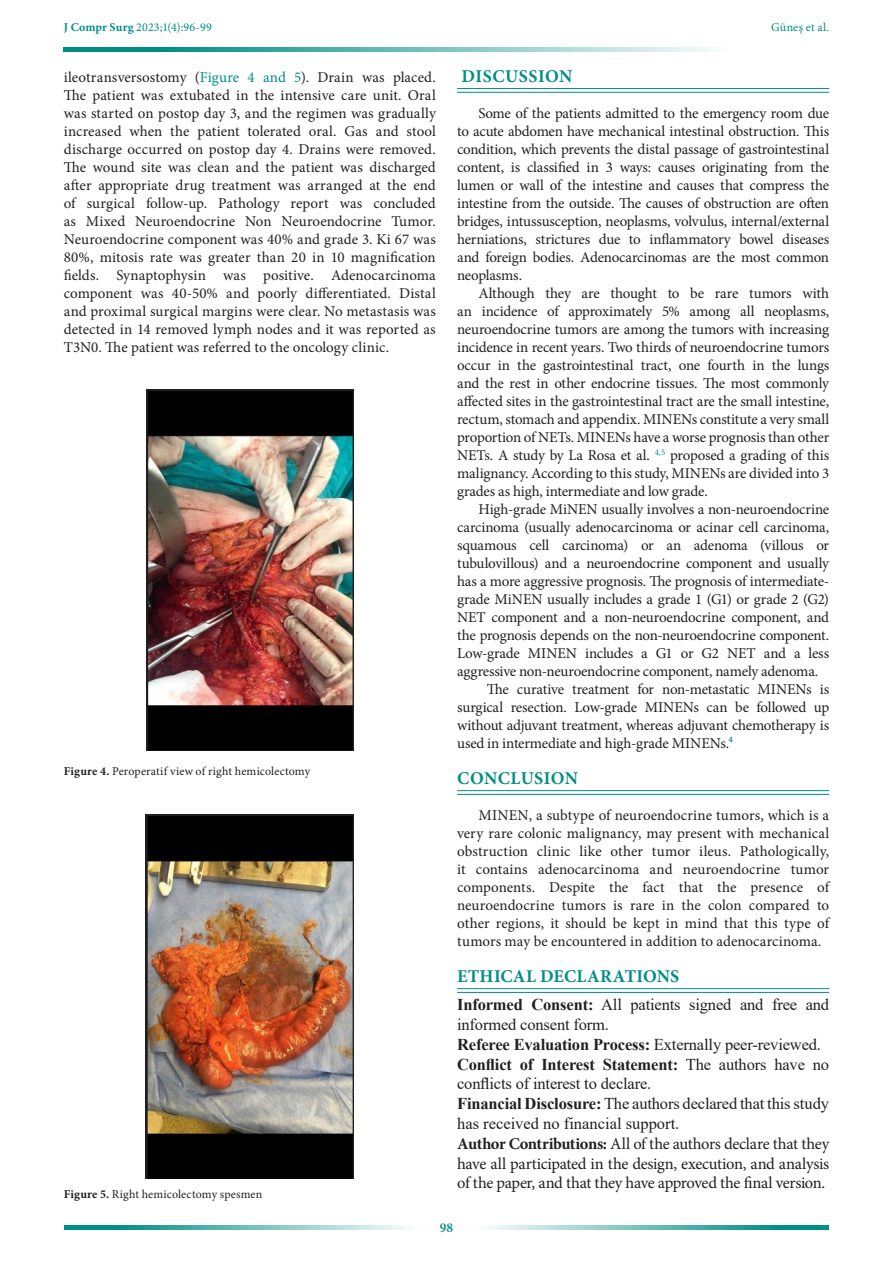
<style>
.page{position:relative;width:893px;height:1263px;background:#fff}
.page>*{position:absolute;margin:0;border:0;box-sizing:border-box;transform-origin:0 0}
._1__BAŞLIK{font:700 18px "Minion Pro";letter-spacing:.015em;color:#008e84}
.t1{font:16.5px/19.8px "Times New Roman";letter-spacing:-.01em;color:#231f20}
.t2{font:16.5px/19.8px "Minion Pro";letter-spacing:-.025em;color:#231f20;text-align:justify}
.t3{font:700 16.5px "Times New Roman";letter-spacing:-.01em;color:#231f20}
.Ana_metin{font:15px/18px "Minion Pro";letter-spacing:-.01em;color:#231f20;text-align:justify}
.t4{font:600 13.5px "Minion Pro";color:#008e84}
.Table-Figure{font:12px "Minion Pro";letter-spacing:.01em;color:#231f20}
.t5{font:12px "Minion Pro";letter-spacing:.015em;color:#008e84}
.s1{font-weight:700}
.s2{color:#008e84}
.s3{font-weight:400}
</style>
<div class="page">
<svg style="left:64px;top:1225px;width:342px;height:4px"></svg>
<svg style="left:64px;top:47px;width:648px;height:4px;background:#68bbb5"></svg>
<svg style="left:488px;top:1225px;width:341px;height:4px"></svg>
<hr style="left:457px;top:88px;width:372px;height:1px;background:#008e84">
<hr style="left:457px;top:92px;width:372px;height:1px;background:#008e84">
<hr style="left:457px;top:790px;width:372px;height:1px;background:#008e84">
<hr style="left:457px;top:794px;width:372px;height:1px;background:#008e84">
<hr style="left:457px;top:988px;width:372px;height:1px;background:#008e84">
<hr style="left:457px;top:992px;width:372px;height:1px;background:#008e84">
<img style="left:146px;top:390px;width:207px;height:361px">
<img style="left:146px;top:814px;width:208px;height:364px">
<p class="t5" style="left:64px;top:19px;width:149px"><span class="s1">J Compr Surg</span> 2023;1(4):96-99</p>
<p class="t5" style="left:771px;top:19px;width:59px">Güneş et al.</p>
<p class="Ana_metin" style="left:64px;top:68px;width:374px">ileotransversostomy (<span class="s2">Figure 4 and 5</span>). Drain was placed.<br>The patient was extubated in the intensive care unit. Oral was started on postop day 3, and the regimen was gradually increased when the patient tolerated oral. Gas and stool discharge occurred on postop day 4. Drains were removed.<br>The wound site was clean and the patient was discharged after appropriate drug treatment was arranged at the end of surgical follow-up. Pathology report was concluded as Mixed Neuroendocrine Non Neuroendocrine Tumor.<br>Neuroendocrine component was 40% and grade 3. Ki 67 was 80%, mitosis rate was greater than 20 in 10 magnification fields. Synaptophysin was positive. Adenocarcinoma component was 40-50% and poorly differentiated. Distal and proximal surgical margins were clear. No metastasis was detected in 14 removed lymph nodes and it was reported as T3N0. The patient was referred to the oncology clinic.</p>
<p class="_1__BAŞLIK" style="left:462px;top:63px;width:112px">DISCUSSION</p>
<p class="Ana_metin" style="left:457px;top:104px;width:374px;text-indent:21px">Some of the patients admitted to the emergency room due to acute abdomen have mechanical intestinal obstruction. This condition, which prevents the distal passage of gastrointestinal content, is classified in 3 ways: causes originating from the lumen or wall of the intestine and causes that compress the intestine from the outside. The causes of obstruction are often bridges, intussusception, neoplasms, volvulus, internal/external herniations, strictures due to inflammatory bowel diseases and foreign bodies. Adenocarcinomas are the most common neoplasms.</p>
<p class="Ana_metin" style="left:457px;top:284px;width:374px;text-indent:21px">Although they are thought to be rare tumors with an incidence of approximately 5% among all neoplasms, neuroendocrine tumors are among the tumors with increasing incidence in recent years. Two thirds of neuroendocrine tumors occur in the gastrointestinal tract, one fourth in the lungs and the rest in other endocrine tissues. The most commonly affected sites in the gastrointestinal tract are the small intestine, rectum, stomach and appendix. MINENs constitute a very small proportion of NETs. MINENs have a worse prognosis than other NETs. A study by La Rosa et al. <sup>4,5</sup> proposed a grading of this malignancy. According to this study, MINENs are divided into 3 grades as high, intermediate and low grade.</p>
<p class="Ana_metin" style="left:457px;top:500px;width:374px;text-indent:21px">High-grade MiNEN usually involves a non-neuroendocrine carcinoma (usually adenocarcinoma or acinar cell carcinoma, squamous cell carcinoma) or an adenoma (villous or tubulovillous) and a neuroendocrine component and usually has a more aggressive prognosis. The prognosis of intermediate&shy;grade MiNEN usually includes a grade 1 (G1) or grade 2 (G2)<br>NET component and a non-neuroendocrine component, and the prognosis depends on the non-neuroendocrine component.<br>Low-grade MINEN includes a G1 or G2 NET and a less aggressive non-neuroendocrine component, namely adenoma.</p>
<p class="Ana_metin" style="left:457px;top:680px;width:374px;text-indent:30px">The curative treatment for non-metastatic MINENs is surgical resection. Low-grade MINENs can be followed up without adjuvant treatment, whereas adjuvant chemotherapy is used in intermediate and high-grade MINENs.<span class="s2">⁴</span></p>
<p class="_1__BAŞLIK" style="left:457px;top:765px;width:122px">CONCLUSION</p>
<p class="Ana_metin" style="left:457px;top:806px;width:374px;text-indent:21px">MINEN, a subtype of neuroendocrine tumors, which is a very rare colonic malignancy, may present with mechanical obstruction clinic like other tumor ileus. Pathologically, it contains adenocarcinoma and neuroendocrine tumor components. Despite the fact that the presence of neuroendocrine tumors is rare in the colon compared to other regions, it should be kept in mind that this type of tumors may be encountered in addition to adenocarcinoma.</p>
<p class="_1__BAŞLIK" style="left:457px;top:963px;width:224px">ETHICAL DECLARATIONS</p>
<p class="t1" style="left:457px;top:994px;width:374px"><span class="s1">Informed Consent:</span> All patients signed and free and informed consent form.</p>
<p class="t3" style="left:457px;top:1032px;width:365px">Referee Evaluation Process: <span class="s3">Externally peer-reviewed.</span></p>
<p class="t1" style="left:457px;top:1054px;width:374px"><span class="s1">Conflict of Interest Statement:</span> The authors have no conflicts of interest to declare.</p>
<p class="t1" style="left:457px;top:1093px;width:374px"><span class="s1">Financial Disclosure:</span> The authors declared that this study has received no financial support.</p>
<p class="t2" style="left:457px;top:1134px;width:374px"><span class="s1">Author Contributions:</span> All of the authors declare that they have all participated in the design, execution, and analysis of the paper, and that they have approved the final version.</p>
<p class="Table-Figure" style="left:64px;top:763px;width:248px"><span class="s1">Figure 4.</span> Peroperatif view of right hemicolectomy</p>
<p class="Table-Figure" style="left:64px;top:1186px;width:200px"><span class="s1">Figure 5.</span> Right hemicolectomy spesmen</p>
<p class="t4" style="left:440px;top:1218px;width:15px">98</p>
</div>
